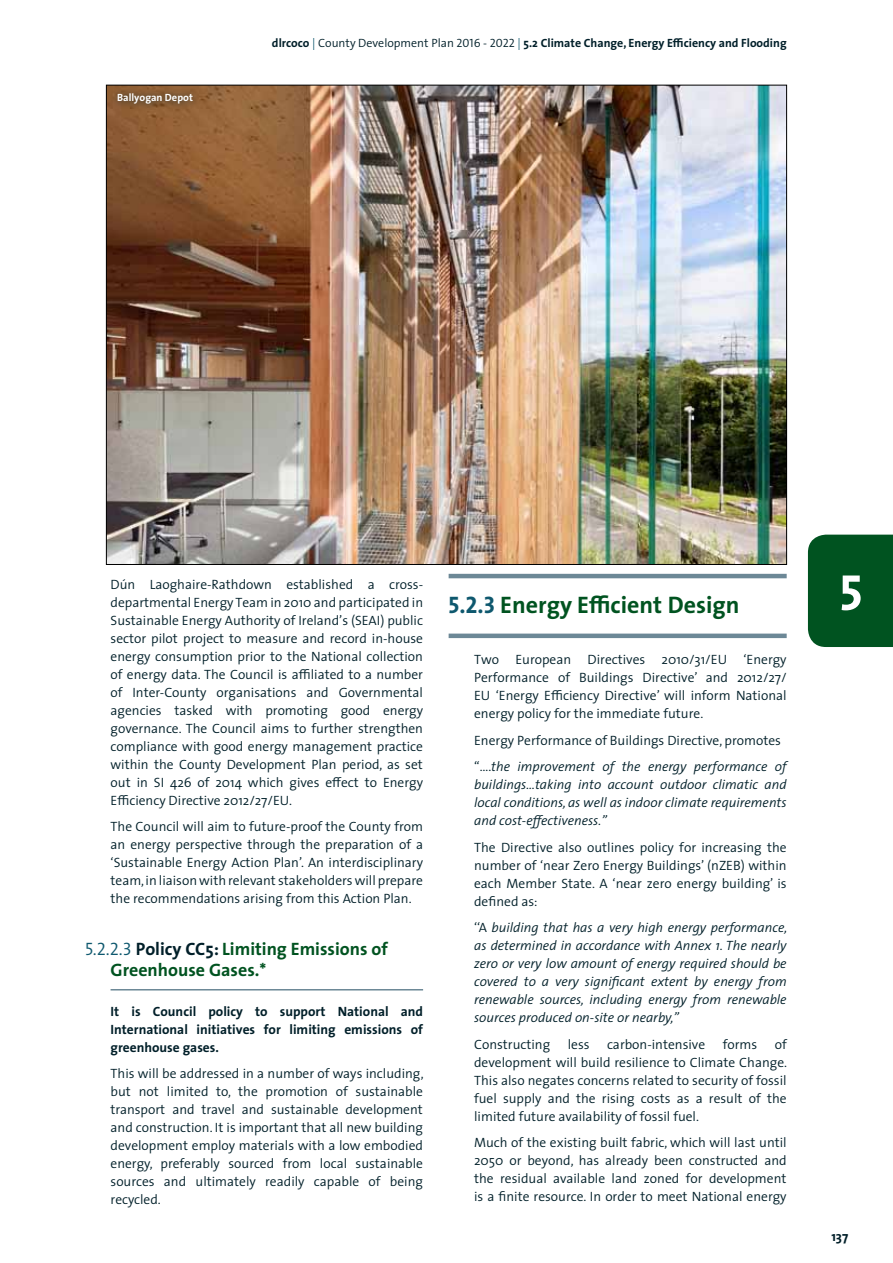
<style>
.page{position:relative;width:893px;height:1263px;background:#fff}
.page>*{position:absolute;margin:0;border:0;box-sizing:border-box;transform-origin:0 0}
.t1{font:51px "The Sans Bold Caps";color:#fff}
.t2{font:700 24px "The Sans";color:#005320}
.t3{font:700 18px/21.6px "The Sans";color:#005320}
.t4{font:300 13.5px/18px "The Sans";color:#001f29;text-align:justify}
.t5{font:italic 300 13.5px/18px "The Sans";color:#001f29;text-align:justify}
.t6{font:700 13.5px/18px "The Sans";color:#001f29;text-align:justify}
.t7{font:700 12px "The Sans";color:#001f29}
.t8{font:700 10.5px "The Sans";color:#fff}
.s1{font-weight:300;color:#0e586e}
.s2{font-weight:300}
.s3{font-family:"The Sans Semi Light Caps";font-weight:400}
.s4{font-family:"The Sans Semi Light Caps";font-weight:400;color:#0e586e}
.s5{color:#001f29}
.s6{font-family:"The Sans Bold Caps";font-weight:400;color:#0e586e}
.s7{font-style:italic}
.s8{font-style:normal}
</style>
<div class="page">
<hr style="left:111px;top:989px;width:312px;height:1px;background:#6c8896">
<hr style="left:449px;top:574px;width:338px;height:4px;background:#6c8896">
<hr style="left:449px;top:634px;width:338px;height:4px;background:#6c8896">
<div style="left:808px;top:535px;width:85px;height:112px;background:#005320"></div>
<img style="left:108px;top:87px;width:677px;height:475px">
<div style="left:110px;top:86px;width:90px;height:26px;background:#001f29;opacity:.75"></div>
<p class="t8" style="left:117px;top:89px;width:77px">Ballyogan Depot</p>
<p class="t7" style="left:272px;top:33px;width:516px">dlrcoco <span class="s1">|</span> <span class="s2">County Development Plan</span> <span class="s3">2016 - 2022</span> <span class="s1">|</span> 5.2 Climate Change, Energy Efficiency and Flooding</p>
<p class="t4" style="left:111px;top:575px;width:314px">Dún Laoghaire-Rathdown established a cross&shy;departmental Energy Team in 2010 and participated in Sustainable Energy Authority of Ireland’s (SEAI) public sector pilot project to measure and record in-house energy consumption prior to the National collection of energy data. The Council is affiliated to a number of Inter-County organisations and Governmental agencies tasked with promoting good energy governance. The Council aims to further strengthen compliance with good energy management practice within the County Development Plan period, as set out in SI 426 of 2014 which gives effect to Energy Efficiency Directive 2012/27/EU.</p>
<p class="t4" style="left:111px;top:817px;width:314px">The Council will aim to future-proof the County from an energy perspective through the preparation of a ‘Sustainable Energy Action Plan’. An interdisciplinary team, in liaison with relevant stakeholders will prepare the recommendations arising from this Action Plan.</p>
<h3 class="t3" style="left:111px;top:937px;width:279px;text-indent:-26px"><span class="s4">5.2.2.3</span> <span class="s5">Policy CC5:</span> Limiting Emissions of<br>Greenhouse Gases.*</h3>
<p class="t6" style="left:111px;top:1001px;width:314px">It is Council policy to support National and International initiatives for limiting emissions of greenhouse gases.</p>
<p class="t4" style="left:111px;top:1064px;width:315px">This will be addressed in a number of ways including, but not limited to, the promotion of sustainable transport and travel and sustainable development and construction. It is important that all new building development employ materials with a low embodied energy, preferably sourced from local sustainable sources and ultimately readily capable of being recycled.</p>
<h2 class="t2" style="left:449px;top:585px;width:292px"><span class="s6">5.2.3</span> Energy Efficient Design</h2>
<p class="t4" style="left:474px;top:650px;width:314px">Two European Directives 2010/31/EU ‘Energy Performance of Buildings Directive’ and 2012/27/ EU ‘Energy Efficiency Directive’ will inform National energy policy for the immediate future.</p>
<p class="t4" style="left:474px;top:726px;width:314px;line-height:26.5px">Energy Performance of Buildings Directive, promotes “….<span class="s7">the improvement of the energy performance of</span></p>
<p class="t5" style="left:474px;top:775px;width:314px">buildings…taking into account outdoor climatic and local conditions, as well as indoor climate requirements and cost-effectiveness.”</p>
<p class="t4" style="left:474px;top:838px;width:314px">The Directive also outlines policy for increasing the number of ‘near Zero Energy Buildings’ (nZEB) within each Member State. A ‘near zero energy building’ is defined as:</p>
<p class="t5" style="left:474px;top:918px;width:315px"><span class="s8">‘‘A</span> building that has a very high energy performance, as determined in accordance with Annex 1. The nearly zero or very low amount of energy required should be covered to a very significant extent by energy from renewable sources, including energy from renewable sources produced on-site or nearby,”</p>
<p class="t4" style="left:474px;top:1035px;width:78px">Constructing</p>
<p class="t4" style="left:568px;top:1035px;width:23px">less</p>
<p class="t4" style="left:607px;top:1035px;width:100px">carbon-intensive</p>
<p class="t4" style="left:723px;top:1035px;width:36px">forms</p>
<p class="t4" style="left:474px;top:1035px;width:315px;text-indent:301px">of development will build resilience to Climate Change.<br>This also negates concerns related to security of fossil fuel supply and the rising costs as a result of the limited future availability of fossil fuel.</p>
<p class="t4" style="left:474px;top:1133px;width:314px">Much of the existing built fabric, which will last until 2050 or beyond, has already been constructed and the residual available land zoned for development is a finite resource. In order to meet National energy</p>
<h1 class="t1" style="left:839px;top:550px;width:25px">5</h1>
<p class="t6" style="left:831px;top:1227px;width:18px">137</p>
</div>
